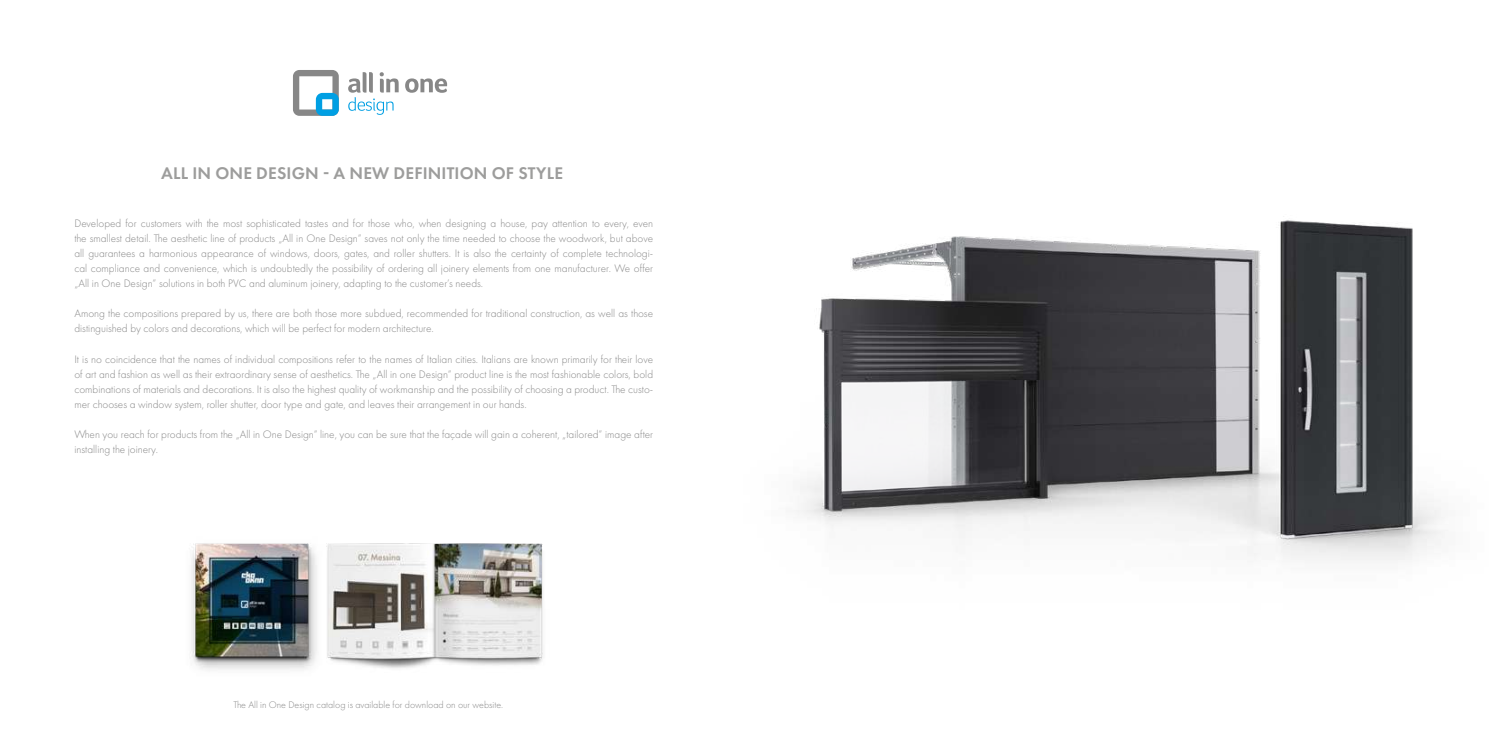
<style>
.page{position:relative;width:1489px;height:745px;background:#fff}
.page>*{position:absolute;margin:0;border:0;box-sizing:border-box;transform-origin:0 0}
.t1{font:600 17.5px "Futura PT";letter-spacing:.01em;color:#9d9d9c}
.t2{font:300 11.25px/15px "Futura PT";color:#878787;text-align:justify}
.t3{font:300 10px "Futura PT";color:#878787}
</style>
<div class="page">
<svg style="left:405px;top:78px;width:42px;height:15px"></svg>
<svg style="left:348px;top:72px;width:50px;height:43px"></svg>
<svg style="left:293px;top:70px;width:46px;height:46px"></svg>
<img style="left:796px;top:220px;width:647px;height:341px">
<img style="left:190px;top:543px;width:353px;height:127px">
<h1 class="t1" style="left:161px;top:162px;width:403px">ALL IN ONE DESIGN - A NEW DEFINITION OF STYLE</h1>
<p class="t2" style="left:74px;top:216px;width:580px">Developed for customers with the most sophisticated tastes and for those who, when designing a house, pay attention to every, even the smallest detail. The aesthetic line of products „All in One Design” saves not only the time needed to choose the woodwork, but above all guarantees a harmonious appearance of windows, doors, gates, and roller shutters. It is also the certainty of complete technologi&shy;cal compliance and convenience, which is undoubtedly the possibility of ordering all joinery elements from one manufacturer. We offer „All in One Design” solutions in both PVC and aluminum joinery, adapting to the customer’s needs.</p>
<p class="t2" style="left:74px;top:306px;width:580px">Among the compositions prepared by us, there are both those more subdued, recommended for traditional construction, as well as those distinguished by colors and decorations, which will be perfect for modern architecture.</p>
<p class="t2" style="left:74px;top:351px;width:580px">It is no coincidence that the names of individual compositions refer to the names of Italian cities. Italians are known primarily for their love of art and fashion as well as their extraordinary sense of aesthetics. The „All in one Design” product line is the most fashionable colors, bold combinations of materials and decorations. It is also the highest quality of workmanship and the possibility of choosing a product. The custo&shy;mer chooses a window system, roller shutter, door type and gate, and leaves their arrangement in our hands.</p>
<p class="t2" style="left:74px;top:426px;width:580px">When you reach for products from the „All in One Design” line, you can be sure that the façade will gain a coherent, „tailored” image after installing the joinery.</p>
<p class="t3" style="left:233px;top:698px;width:271px">The All in One Design catalog is available for download on our website.</p>
</div>
